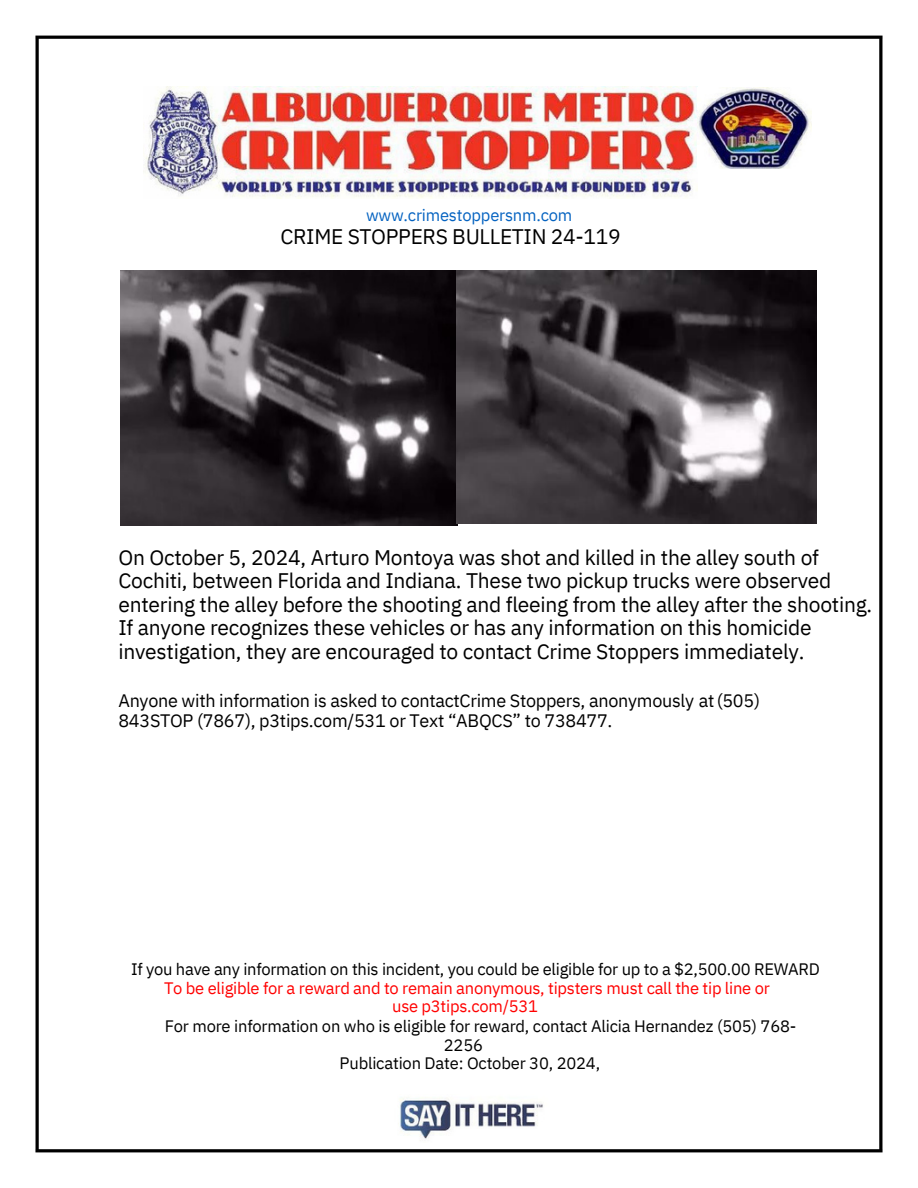
<style>
.page{position:relative;width:918px;height:1188px;background:#fff}
.page>*{position:absolute;margin:0;border:0;box-sizing:border-box;transform-origin:0 0}
.t1{font:21px/23.7px "IBM Plex Sans";letter-spacing:-.01em;color:#000}
.t2{font:18px/20.2px "IBM Plex Sans";letter-spacing:-.015em;color:#000}
.t3{font:16.5px/18px "IBM Plex Sans";letter-spacing:-.01em;color:#000}
.t4{font:16.5px/18px "IBM Plex Sans";letter-spacing:-.015em;color:#f00;text-align:center}
.t5{font:16.5px "IBM Plex Sans";letter-spacing:-.01em;color:#0563c1}
</style>
<div class="page">
<img style="left:35px;top:35px;width:848px;height:1118px">
<h2 class="t5" style="left:366px;top:204px;width:208px">www.crimestoppersnm.com</h2>
<p class="t1" style="left:280px;top:225px;width:342px">CRIME STOPPERS BULLETIN 24-119</p>
<p class="t1" style="left:118px;top:545px;width:755px">On October 5, 2024, Arturo Montoya was shot and killed in the alley south of Cochiti, between Florida and Indiana. These two pickup trucks were observed entering the alley before the shooting and fleeing from the alley after the shooting.<br>If anyone recognizes these vehicles or has any information on this homicide investigation, they are encouraged to contact Crime Stoppers immediately.</p>
<p class="t2" style="left:118px;top:690px;width:643px">Anyone with information is asked to contactCrime Stoppers, anonymously at(505)<br>843STOP (7867), p3tips.com/531 or Text “ABQCS” to 738477.</p>
<p class="t3" style="left:131px;top:960px;width:690px">If you have any information on this incident, you could be eligible for up to a $2,500.00 REWARD</p>
<p class="t4" style="left:164px;top:979px;width:607px">To be eligible for a reward and to remain anonymous, tipsters must call the tip line or use p3tips.com/531</p>
<p class="t3" style="left:165px;top:1017px;width:633px">For more information on who is eligible for reward, contact Alicia Hernandez (505) 768-</p>
<p class="t3" style="left:340px;top:1036px;width:262px;text-indent:104px">2256<br>Publication Date: October 30, 2024,</p>
</div>
